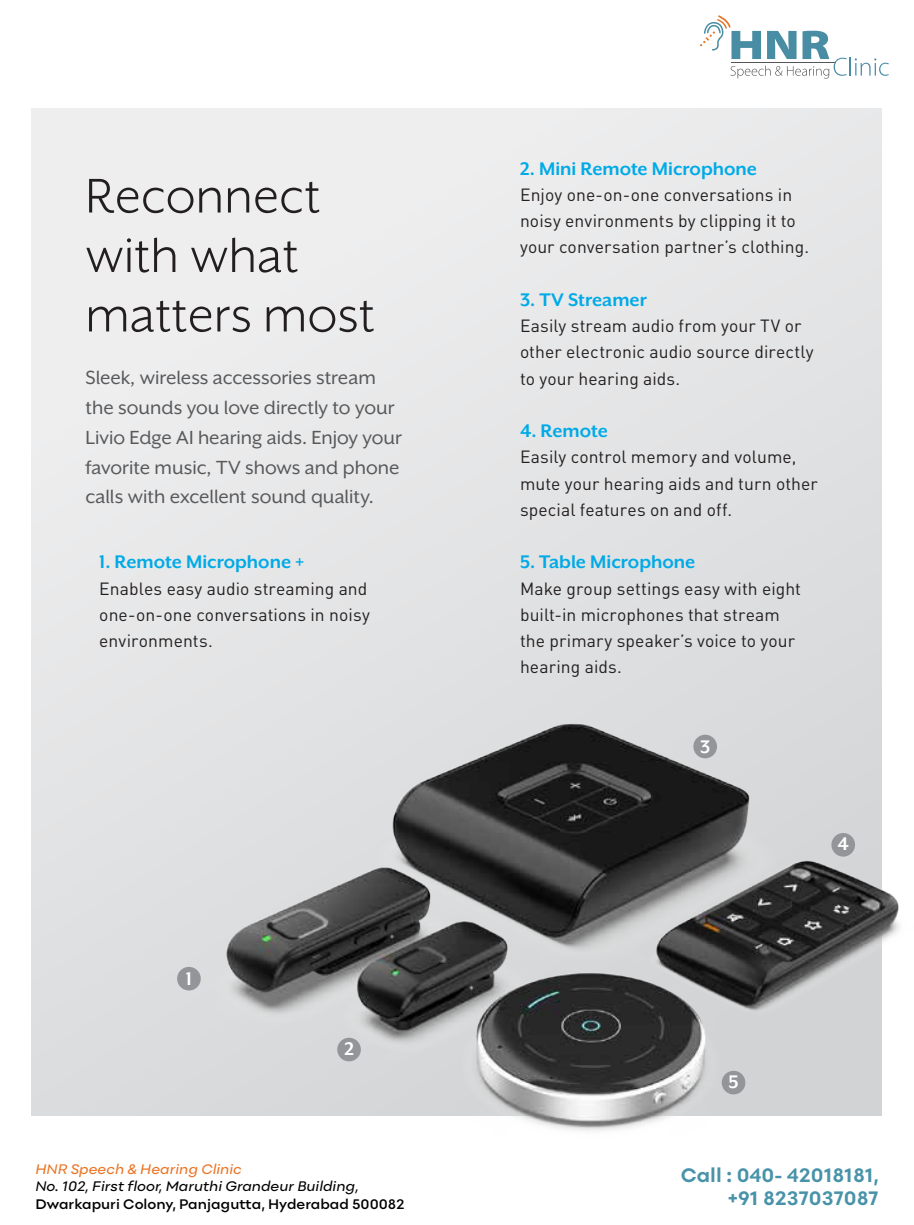
<style>
.page{position:relative;width:914px;height:1225px;background:#fff}
.page>*{position:absolute;margin:0;border:0;box-sizing:border-box;transform-origin:0 0}
.t1{font:56px/59.5px "Mr Eaves XL San OT";letter-spacing:.005em;color:#231f20}
.t2{font:21.88px/29.8px "Mr Eaves XL San OT";letter-spacing:-.005em;color:#58595b}
.t3{font:700 21px "Mr Eaves XL San OT";color:#00aae7}
.t4{font:700 21px "Mr Eaves XL San OT";color:#fff}
.t5{font:700 20.3px/23.4px "Point";color:#4893a9;text-align:right}
.t6{font:17.5px/26.2px "DINOT";letter-spacing:.005em;color:#231f20}
.t7{font:600 14.35px "Point";color:#010101}
.t8{font:italic 500 14.35px "Point";color:#010101}
.t9{font:italic 500 14.35px "Point";color:#eb7526}
</style>
<div class="page">
<div style="left:32px;top:108px;width:850px;height:1008px;background:#e8e8e9"></div>
<img style="left:197px;top:551px;width:703px;height:580px">
<div style="left:177px;top:967px;width:24px;height:23px;background:#939598;border-radius:50%"></div>
<div style="left:337px;top:1038px;width:24px;height:23px;background:#939598;border-radius:50%"></div>
<div style="left:693px;top:735px;width:24px;height:23px;background:#939598;border-radius:50%"></div>
<div style="left:721px;top:1071px;width:24px;height:23px;background:#939598;border-radius:50%"></div>
<div style="left:831px;top:833px;width:24px;height:24px;background:#939598;border-radius:50%"></div>
<svg style="left:700px;top:15px;width:189px;height:64px"></svg>
<h1 class="t1" style="left:85px;top:166px;width:291px">Reconnect with what matters most</h1>
<p class="t2" style="left:85px;top:363px;width:318px">Sleek, wireless accessories stream the sounds you love directly to your Livio Edge AI hearing aids. Enjoy your favorite music, TV shows and phone calls with excellent sound quality.</p>
<p class="t3" style="left:99px;top:550px;width:207px">1. Remote Microphone +</p>
<p class="t6" style="left:99px;top:575px;width:272px">Enables easy audio streaming and one-on-one conversations in noisy environments.</p>
<p class="t4" style="left:186px;top:967px;width:8px">1</p>
<p class="t4" style="left:344px;top:1037px;width:11px">2</p>
<p class="t9" style="left:35px;top:1160px;width:208px">HNR Speech &amp; Hearing Clinic</p>
<p class="t8" style="left:35px;top:1178px;width:325px">No. 102, First floor, Maruthi Grandeur Building,</p>
<p class="t7" style="left:35px;top:1196px;width:371px">Dwarkapuri Colony, Panjagutta, Hyderabad 500082</p>
<p class="t3" style="left:520px;top:157px;width:238px">2. Mini Remote Microphone</p>
<p class="t6" style="left:520px;top:181px;width:290px">Enjoy one-on-one conversations in noisy environments by clipping it to your conversation partner’s clothing.</p>
<p class="t3" style="left:520px;top:288px;width:128px">3. TV Streamer</p>
<p class="t6" style="left:520px;top:312px;width:295px">Easily stream audio from your TV or other electronic audio source directly to your hearing aids.</p>
<p class="t3" style="left:520px;top:419px;width:89px">4. Remote</p>
<p class="t6" style="left:520px;top:444px;width:299px">Easily control memory and volume, mute your hearing aids and turn other special features on and off.</p>
<p class="t3" style="left:520px;top:550px;width:177px">5. Table Microphone</p>
<p class="t6" style="left:520px;top:575px;width:282px">Make group settings easy with eight built-in microphones that stream the primary speaker’s voice to your hearing aids.</p>
<p class="t4" style="left:700px;top:735px;width:12px">3</p>
<p class="t4" style="left:728px;top:1070px;width:12px">5</p>
<p class="t4" style="left:837px;top:832px;width:13px">4</p>
<p class="t5" style="left:680px;top:1163px;width:199px">Call : 040- 42018181, +91 8237037087</p>
</div>
